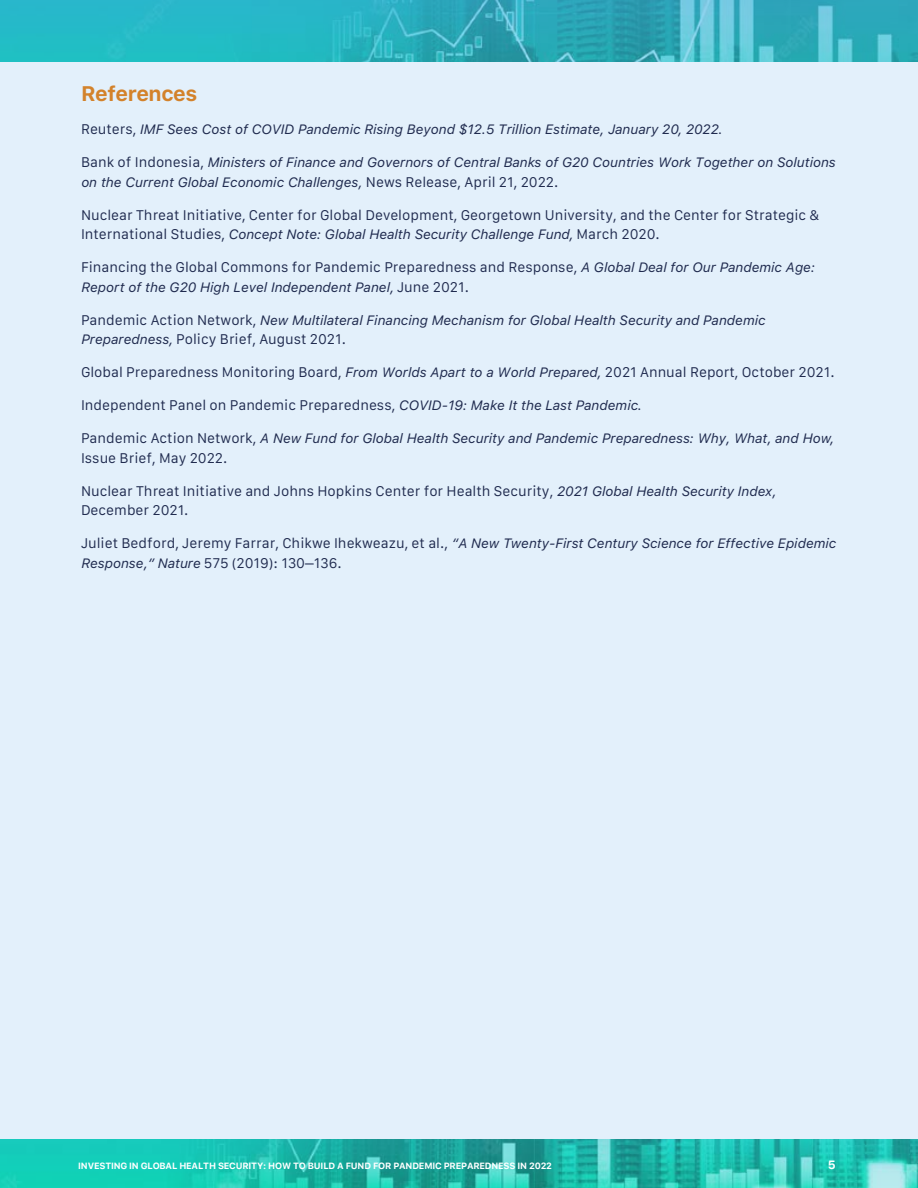
<style>
.page{position:relative;width:918px;height:1188px;background:#fff}
.page>*{position:absolute;margin:0;border:0;box-sizing:border-box;transform-origin:0 0}
.A_head{font:700 21px "Galvji";letter-spacing:-.02em;color:#d3822b}
.Footnote{font:13.5px/19.5px "Galvji";color:#202b4f}
.Footnote-2{font:italic 13.5px/19.5px "Galvji";color:#202b4f}
.t1{font:700 12px "Galvji";color:#fff}
.t2{font:700 9px "Galvji";letter-spacing:-.02em;color:#fff}
.s1{font-style:normal}
.s2{font-style:italic}
</style>
<div class="page">
<img style="left:0;top:1138px;width:918px;height:50px">
<img style="left:0;top:0;width:918px;height:62px">
<div style="left:0;top:62px;width:918px;height:1076px;background:#e3f0fb"></div>
<p class="A_head" style="left:81px;top:81px;width:118px">References</p>
<p class="Footnote-2" style="left:81px;top:120px;width:643px"><span class="s1">Reuters,</span> IMF Sees Cost of COVID Pandemic Rising Beyond $12.5 Trillion Estimate, January 20, 2022.</p>
<p class="Footnote-2" style="left:81px;top:153px;width:756px"><span class="s1">Bank of Indonesia,</span> Ministers of Finance and Governors of Central Banks of G20 Countries Work Together on Solutions on the Current Global Economic Challenges, <span class="s1">News Release, April 21, 2022.</span></p>
<p class="Footnote" style="left:81px;top:206px;width:740px">Nuclear Threat Initiative, Center for Global Development, Georgetown University, and the Center for Strategic &amp;<br>International Studies, <span class="s2">Concept Note: Global Health Security Challenge Fund,</span> March 2020.</p>
<p class="Footnote" style="left:81px;top:258px;width:735px">Financing the Global Commons for Pandemic Preparedness and Response, <span class="s2">A Global Deal for Our Pandemic Age:<br>Report of the G20 High Level Independent Panel,</span> June 2021.</p>
<p class="Footnote-2" style="left:81px;top:311px;width:686px"><span class="s1">Pandemic Action Network,</span> New Multilateral Financing Mechanism for Global Health Security and Pandemic<br>Preparedness, <span class="s1">Policy Brief, August 2021.</span></p>
<p class="Footnote" style="left:81px;top:363px;width:755px">Global Preparedness Monitoring Board, <span class="s2">From Worlds Apart to a World Prepared,</span> 2021 Annual Report, October 2021.</p>
<p class="Footnote" style="left:81px;top:396px;width:562px">Independent Panel on Pandemic Preparedness, <span class="s2">COVID-19: Make It the Last Pandemic.</span></p>
<p class="Footnote-2" style="left:81px;top:429px;width:754px"><span class="s1">Pandemic Action Network,</span> A New Fund for Global Health Security and Pandemic Preparedness: Why, What, and How,<br><span class="s1">Issue Brief, May 2022.</span></p>
<p class="Footnote" style="left:81px;top:482px;width:697px">Nuclear Threat Initiative and Johns Hopkins Center for Health Security, <span class="s2">2021 Global Health Security Index,<br></span>December 2021.</p>
<p class="Footnote" style="left:81px;top:534px;width:757px">Juliet Bedford, Jeremy Farrar, Chikwe Ihekweazu, et al., <span class="s2">“A New Twenty-First Century Science for Effective Epidemic<br>Response,” Nature</span> 575 (2019): 130–136.</p>
<p class="t2" style="left:78px;top:1161px;width:475px">INVESTING IN GLOBAL HEALTH SECURITY: HOW TO BUILD A FUND FOR PANDEMIC PREPAREDNESS IN 2022</p>
<p class="t1" style="left:828px;top:1158px;width:9px">5</p>
</div>
